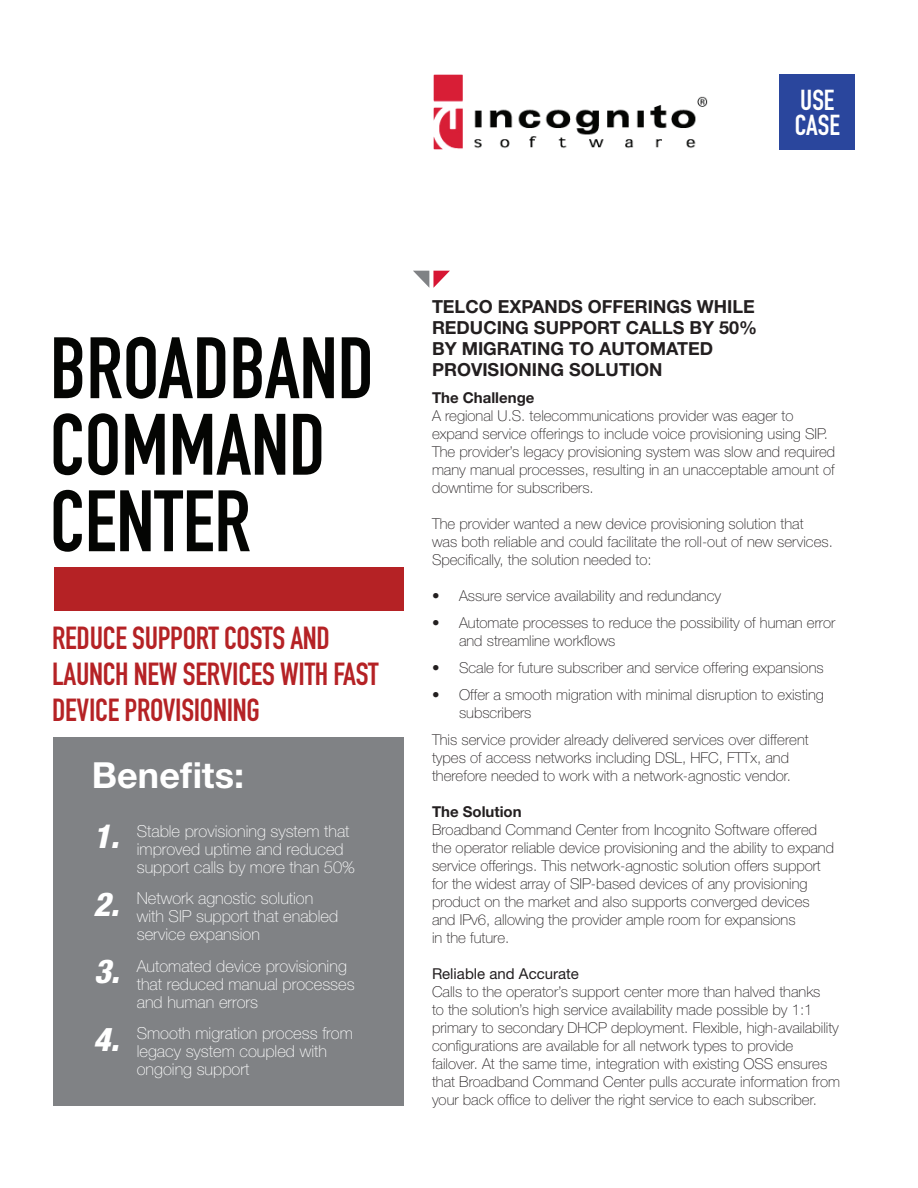
<style>
.page{position:relative;width:918px;height:1188px;background:#fff}
.page>*{position:absolute;margin:0;border:0;box-sizing:border-box;transform-origin:0 0}
.t1{font:85.5px/76.5px "DIN Engschrift Std";color:#040503}
.t2{font:700 36px "Helvetica Neue LT Std";color:#fff}
.t3{font:italic 800 condensed 33px/67.5px "Helvetica Neue LT Std";color:#fff;text-align:justify}
.t4{font:31.5px/36px "DIN Engschrift Std";letter-spacing:-.01em;color:#b52225}
.t5{font:28.5px/25.5px "DIN Engschrift Std";color:#fff}
.t6{font:700 18px/21px "Helvetica Neue LT Std";color:#231f20}
.t7{font:100 16.5px/18px "Helvetica Neue LT Std";color:#fff}
.t8{font:100 15px/18px "Helvetica Neue LT Std";color:#231f20}
.t9{font:700 15px "Helvetica Neue LT Std";color:#231f20}
.t10{font:15px "Helvetica Neue LT Std";color:#231f20}
</style>
<div class="page">
<div style="left:780px;top:75px;width:75px;height:75px;background:#2a469d"></div>
<svg style="left:413px;top:271px;width:37px;height:17px"></svg>
<div style="left:54px;top:567px;width:350px;height:43px;background:#b52225"></div>
<img style="left:434px;top:75px;width:274px;height:74px">
<div style="left:54px;top:738px;width:350px;height:368px;background:#808285"></div>
<h3 class="t5" style="left:795px;top:87px;width:47px">USE<br>CASE</h3>
<h1 class="t1" style="left:50px;top:331px;width:251px">BROADBAND<br>COMMAND<br>CENTE</h1>
<h1 class="t1" style="left:214px;top:484px;width:38px">R</h1>
<h3 class="t4" style="left:52px;top:620px;width:328px">REDUCE SUPPORT COSTS AND<br>LAUNCH NEW SERVICES WITH FAST<br>DEVICE PROVISIONING</h3>
<h2 class="t2" style="left:92px;top:753px;width:154px">BENEFITS:</h2>
<p class="t7" style="left:137px;top:822px;width:220px">Stable provisioning system that improved uptime and reduced support calls by more than 50%</p>
<p class="t7" style="left:137px;top:889px;width:203px">Network agnostic solution with SIP support that enabled service expansion</p>
<p class="t7" style="left:137px;top:957px;width:219px">Automated device provisioning that reduced manual processes and human errors</p>
<p class="t7" style="left:137px;top:1024px;width:218px">Smooth migration process from legacy system coupled with ongoing support</p>
<h3 class="t3" style="left:93px;top:803px;width:28px">1.<br>2.<br>3.<br>4.</h3>
<p class="t6" style="left:432px;top:295px;width:327px">TELCO EXPANDS OFFERINGS WHILE<br>REDUCING SUPPORT CALLS BY 50%<br>BY MIGRATING TO AUTOMATED<br>PROVISIONING SOLUTION</p>
<p class="t9" style="left:432px;top:388px;width:104px">THE CHALLENGE</p>
<p class="t8" style="left:432px;top:406px;width:405px">A regional U.S. telecommunications provider was eager to expand service offerings to include voice provisioning using SIP.<br>The provider’s legacy provisioning system was slow and required many manual processes, resulting in an unacceptable amount of downtime for subscribers.</p>
<p class="t8" style="left:432px;top:514px;width:402px">The provider wanted a new device provisioning solution that<br>was both reliable and could facilitate the roll-out of new services.<br>Specifically, the solution needed to:</p>
<p class="t8" style="left:432px;top:586px;width:291px">• Assure service availability and redundancy</p>
<p class="t8" style="left:459px;top:613px;width:378px;text-indent:-27px">• Automate processes to reduce the possibility of human error and streamline workflows</p>
<p class="t8" style="left:432px;top:658px;width:393px">• Scale for future subscriber and service offering expansions</p>
<p class="t8" style="left:459px;top:685px;width:366px;text-indent:-27px">• Offer a smooth migration with minimal disruption to existing subscribers</p>
<p class="t8" style="left:432px;top:730px;width:378px">This service provider already delivered services over different types of access networks including DSL, HFC, FTTx, and therefore needed to work with a network-agnostic vendor.</p>
<p class="t9" style="left:432px;top:802px;width:91px">THE SOLUTION</p>
<p class="t8" style="left:432px;top:820px;width:404px">Broadband Command Center from Incognito Software offered the operator reliable device provisioning and the ability to expand service offerings. This network-agnostic solution offers support for the widest array of SIP-based devices of any provisioning product on the market and also supports converged devices and IPv6, allowing the provider ample room for expansions<br>in the future.</p>
<p class="t10" style="left:432px;top:964px;width:148px">Reliable and Accurate</p>
<p class="t8" style="left:432px;top:982px;width:409px">Calls to the operator’s support center more than halved thanks<br>to the solution’s high service availability made possible by 1:1 primary to secondary DHCP deployment. Flexible, high-availability configurations are available for all network types to provide failover. At the same time, integration with existing OSS ensures that Broadband Command Center pulls accurate information from your back office to deliver the right service to each subscriber.</p>
</div>
